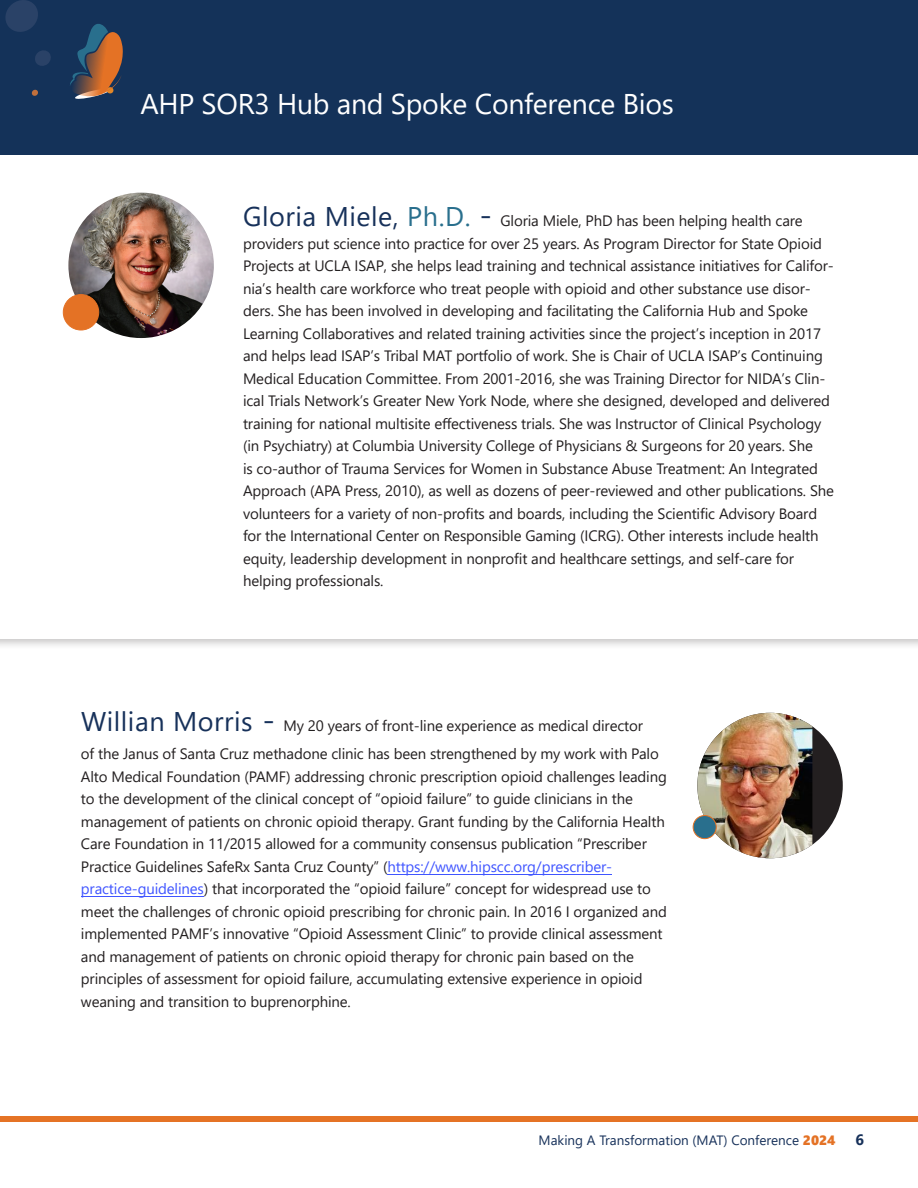
<style>
.page{position:relative;width:918px;height:1188px;background:#fff}
.page>*{position:absolute;margin:0;border:0;box-sizing:border-box;transform-origin:0 0}
.t1{font:28.5px "Segoe UI";letter-spacing:-.01em;color:#fff}
.t2{font:15px/22.5px "Segoe UI";letter-spacing:-.01em;color:#231f20}
.t3{font:700 15px "Segoe UI";color:#17315a}
.t4{font:13.5px "Segoe UI";color:#17315a}
.s1{font-size:27px;color:#17315a}
.s2{font-size:27px;color:#296f8d}
.s3{font-size:31.5px;color:#17315a}
.s4{color:#4055ff}
.s5{font-family:"Segoe UI Black";color:#e47225}
</style>
<div class="page">
<div style="left:0;top:1117px;width:918px;height:5px;background:#e57325"></div>
<div style="left:0;top:114px;width:918px;height:536px;background:#231f20;opacity:.26"></div>
<svg style="left:0;top:155px;width:918px;height:484px"></svg>
<div style="left:0;top:0;width:918px;height:155px;background:#143259"></div>
<svg style="left:70px;top:24px;width:53px;height:75px"></svg>
<svg style="left:5px;top:0;width:33px;height:32px"></svg>
<svg style="left:35px;top:50px;width:16px;height:16px"></svg>
<svg style="left:31px;top:89px;width:7px;height:7px"></svg>
<img style="left:68px;top:193px;width:146px;height:145px;border-radius:73px">
<div style="left:63px;top:295px;width:36px;height:35px;background:#e47225;border-radius:50%"></div>
<div style="left:63px;top:294px;width:36px;height:36px;border:1px solid #e47225;border-radius:50%"></div>
<div style="left:697px;top:713px;width:146px;height:145px;background:#231f20;border-radius:50%"></div>
<img style="left:697px;top:713px;width:115px;height:145px">
<div style="left:693px;top:816px;width:23px;height:23px;background:#296f8d;border-radius:50%"></div>
<div style="left:693px;top:815px;width:23px;height:24px;border:1px solid #e47225;border-radius:50%"></div>
<hr style="left:387px;top:874px;width:225px;height:1px;background:#4055ff">
<hr style="left:81px;top:897px;width:123px;height:1px;background:#4055ff">
<h1 class="t1" style="left:140px;top:77px;width:535px">AHP SOR3 Hub and Spoke Conference Bios</h1>
<p class="t2" style="left:243px;top:208px;width:593px"><span class="s1">Gloria Miele,</span> <span class="s2">Ph.D.</span> <span class="s3">-</span> Gloria Miele, PhD has been helping health care providers put science into practice for over 25 years. As Program Director for State Opioid Projects at UCLA ISAP, she helps lead training and technical assistance initiatives for Califor&shy;nia’s health care workforce who treat people with opioid and other substance use disor&shy;ders. She has been involved in developing and facilitating the California Hub and Spoke Learning Collaboratives and related training activities since the project’s inception in 2017 and helps lead ISAP’s Tribal MAT portfolio of work. She is Chair of UCLA ISAP’s Continuing Medical Education Committee. From 2001-2016, she was Training Director for NIDA’s Clin&shy;ical Trials Network’s Greater New York Node, where she designed, developed and delivered training for national multisite effectiveness trials. She was Instructor of Clinical Psychology (in Psychiatry) at Columbia University College of Physicians &amp; Surgeons for 20 years. She<br>is co-author of Trauma Services for Women in Substance Abuse Treatment: An Integrated Approach (APA Press, 2010), as well as dozens of peer-reviewed and other publications. She volunteers for a variety of non-profits and boards, including the Scientific Advisory Board for the International Center on Responsible Gaming (ICRG). Other interests include health equity, leadership development in nonprofit and healthcare settings, and self-care for helping professionals.</p>
<p class="t2" style="left:81px;top:710px;width:579px;line-height:28.7px"><span class="s1">Willian Morris</span> <span class="s3">-</span> My 20 years of front-line experience as medical director of the Janus of Santa Cruz methadone clinic has been strengthened by my work with Palo</p>
<p class="t2" style="left:81px;top:764px;width:587px">Alto Medical Foundation (PAMF) addressing chronic prescription opioid challenges leading to the development of the clinical concept of “opioid failure” to guide clinicians in the management of patients on chronic opioid therapy. Grant funding by the California Health Care Foundation in 11/2015 allowed for a community consensus publication “Prescriber Practice Guidelines SafeRx Santa Cruz County” (<span class="s4">https://www.hipscc.org/prescriber&shy;practice-guidelines</span>) that incorporated the “opioid failure” concept for widespread use to meet the challenges of chronic opioid prescribing for chronic pain. In 2016 I organized and implemented PAMF’s innovative “Opioid Assessment Clinic” to provide clinical assessment and management of patients on chronic opioid therapy for chronic pain based on the principles of assessment for opioid failure, accumulating extensive experience in opioid weaning and transition to buprenorphine.</p>
<p class="t4" style="left:539px;top:1127px;width:298px">Making A Transformation (MAT) Conference <span class="s5">2024</span></p>
<p class="t3" style="left:855px;top:1125px;width:10px">6</p>
</div>
